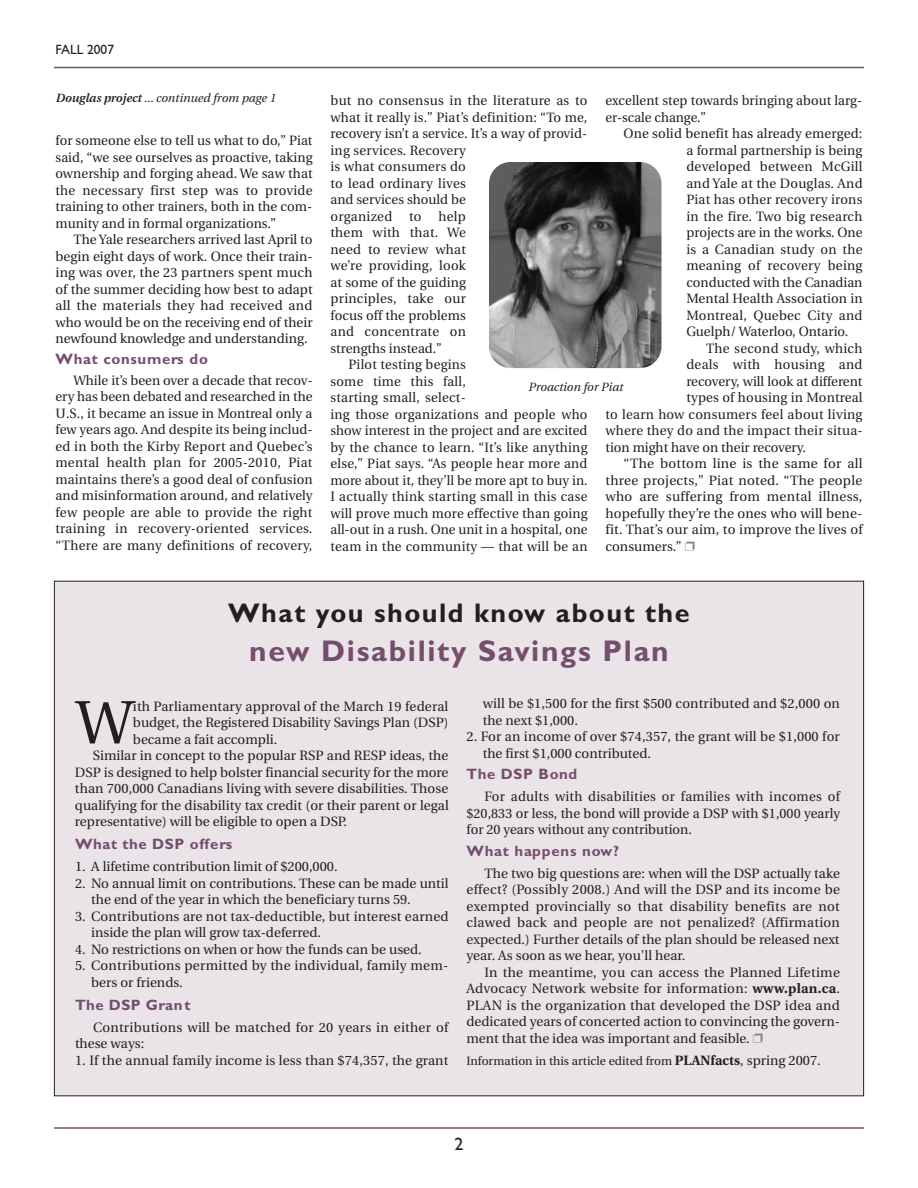
<style>
.page{position:relative;width:918px;height:1188px;background:#fff}
.page>*{position:absolute;margin:0;border:0;box-sizing:border-box;transform-origin:0 0}
.t1{font:61.2px "Utopia";color:#231f20}
.t2{font:700 30px "Gill Sans";letter-spacing:.055em;color:#754d6d}
.t3{font:700 27px "Gill Sans";letter-spacing:.055em;color:#231f20}
.t4{font:18px "Gill Sans";color:#231f20}
.t5{font:700 15px "Gill Sans";letter-spacing:.04em;color:#754d6d}
.t6{font:13.5px/16.5px "Utopia";letter-spacing:.005em;color:#231f20}
.t7{font:13.5px "Gill Sans";color:#231f20}
.t8{font:12px "Utopia";color:#231f20}
.t9{font:italic 12px "Utopia";color:#231f20}
.s1{font-weight:600}
.s2{color:#808285}
.s3{font-weight:700}
.s4{font-weight:700;font-size:13.5px}
.s5{font-size:13.5px}
</style>
<div class="page">
<hr style="left:54px;top:67px;width:810px;height:1px;background:#754d6d">
<hr style="left:54px;top:1127px;width:810px;height:2px;background:#754d6d">
<div style="left:54px;top:581px;width:810px;height:515px;background:#eae4e9"></div>
<img style="left:489px;top:162px;width:173px;height:206px">
<p class="t7" style="left:56px;top:45px;width:60px">FALL 2007</p>
<p class="t9" style="left:56px;top:93px;width:222px"><span class="s1">Douglas project</span> ... continued from page 1</p>
<p class="t6" style="left:56px;top:133px;width:259px;text-align:justify">for someone else to tell us what to do,” Piat said, “we see ourselves as proactive, taking ownership and forging ahead. We saw that the necessary first step was to provide training to other trainers, both in the com&shy;munity and in formal organizations.”</p>
<p class="t6" style="left:56px;top:232px;width:259px;text-align:justify;text-indent:18px">The Yale researchers arrived last April to begin eight days of work. Once their train&shy;ing was over, the 23 partners spent much of the summer deciding how best to adapt all the materials they had received and who would be on the receiving end of their newfound knowledge and understanding.</p>
<p class="t5" style="left:56px;top:353px;width:154px">What consumers do</p>
<p class="t6" style="left:56px;top:373px;width:259px;text-align:justify;text-indent:18px">While it’s been over a decade that recov&shy;ery has been debated and researched in the U.S., it became an issue in Montreal only a few years ago. And despite its being includ&shy;ed in both the Kirby Report and Quebec’s mental health plan for 2005-2010, Piat maintains there’s a good deal of confusion and misinformation around, and relatively few people are able to provide the right training in recovery-oriented services. “There are many definitions of recovery,</p>
<p class="t6" style="left:331px;top:93px;width:258px">but no consensus in the literature as to what it really is.” Piat’s definition: “To me, recovery isn’t a service. It’s a way of provid&shy;ing services. Recovery<br>is what consumers do<br>to lead ordinary lives<br>and services should be<br>organized</p>
<p class="t6" style="left:606px;top:93px;width:258px">excellent step towards bringing about larg&shy;er-scale change.”</p>
<p class="t6" style="left:686px;top:126px;width:178px;text-align:justify;text-indent:-63px">One solid benefit has already emerged: a formal partnership is being developed between McGill and Yale at the Douglas. And Piat has other recovery irons in the fire. Two big research projects are in the works. One is a Canadian study on the meaning of recovery being conducted with the Canadian Mental Health Association in Montreal, Quebec City and Guelph/ Waterloo, Ontario.</p>
<p class="t6" style="left:706px;top:341px;width:158px">The second study, which</p>
<p class="t6" style="left:686px;top:357px;width:178px">deals with housing and</p>
<p class="t6" style="left:686px;top:374px;width:178px">recovery, will look at different</p>
<p class="t6" style="left:686px;top:390px;width:178px">types of housing in Montreal</p>
<p class="t6" style="left:606px;top:407px;width:258px">to learn how consumers feel about living</p>
<p class="t6" style="left:606px;top:423px;width:259px">where they do and the impact their situa-</p>
<p class="t6" style="left:606px;top:440px;width:202px">tion might have on their recovery.</p>
<p class="t6" style="left:624px;top:456px;width:241px">“The bottom line is the same for all</p>
<p class="t6" style="left:606px;top:473px;width:258px">three projects,” Piat noted. “The people</p>
<p class="t6" style="left:606px;top:489px;width:258px">who are suffering from mental illness,</p>
<p class="t6" style="left:606px;top:506px;width:258px">hopefully they’re the ones who will bene-</p>
<p class="t6" style="left:606px;top:522px;width:259px">fit. That’s our aim, to improve the lives of</p>
<p class="t6" style="left:606px;top:539px;width:91px">consumers.” <span class="s2">❐</span></p>
<p class="t6" style="left:331px;top:209px;width:137px;text-align:justify;text-indent:108px">help them with that. We need to review what we’re providing, look at some of the guiding principles, take our focus off the problems and concentrate on strengths instead.”</p>
<p class="t6" style="left:330px;top:357px;width:259px;text-indent:18px">Pilot testing begins<br>some time this fall,<br>starting small, select-<br>ing those organizations and people who show interest in the project and are excited by the chance to learn. “It’s like anything else,” Piat says. “As people hear more and more about it, they’ll be more apt to buy in.<br>I actually think starting small in this case will prove much more effective than going all-out in a rush. One unit in a hospital, one team in the community — that will be an</p>
<p class="t6" style="left:409px;top:209px;width:14px">to</p>
<p class="t9" style="left:528px;top:382px;width:96px">Proaction for Piat</p>
<h3 class="t3" style="left:228px;top:602px;width:463px">What you should know about the</h3>
<h2 class="t2" style="left:249px;top:639px;width:421px">new Disability Savings Plan</h2>
<h1 class="t1" style="left:76px;top:698px;width:59px">W</h1>
<p class="t6" style="left:133px;top:699px;width:317px">ith Parliamentary approval of the March 19 federal</p>
<p class="t6" style="left:133px;top:715px;width:317px">budget, the Registered Disability Savings Plan (DSP)</p>
<p class="t6" style="left:133px;top:732px;width:146px">became a fait accompli.</p>
<p class="t6" style="left:93px;top:748px;width:357px">Similar in concept to the popular RSP and RESP ideas, the</p>
<p class="t6" style="left:75px;top:765px;width:375px">DSP is designed to help bolster financial security for the more</p>
<p class="t6" style="left:75px;top:781px;width:375px">than 700,000 Canadians living with severe disabilities. Those</p>
<p class="t6" style="left:75px;top:798px;width:375px">qualifying for the disability tax credit (or their parent or legal</p>
<p class="t6" style="left:75px;top:814px;width:273px">representative) will be eligible to open a DSP.</p>
<p class="t5" style="left:75px;top:839px;width:159px">What the DSP offers</p>
<p class="t6" style="left:75px;top:859px;width:264px">1. A lifetime contribution limit of $200,000.</p>
<p class="t6" style="left:91px;top:876px;width:359px;text-indent:-16px">2. No annual limit on contributions. These can be made until the end of the year in which the beneficiary turns 59.</p>
<p class="t6" style="left:91px;top:909px;width:359px;text-indent:-16px">3. Contributions are not tax-deductible, but interest earned inside the plan will grow tax-deferred.</p>
<p class="t6" style="left:75px;top:942px;width:348px">4. No restrictions on when or how the funds can be used.</p>
<p class="t6" style="left:91px;top:958px;width:359px;text-indent:-16px">5. Contributions permitted by the individual, family mem&shy;bers or friends.</p>
<p class="t5" style="left:75px;top:999px;width:117px">The DSP Grant</p>
<p class="t6" style="left:75px;top:1020px;width:375px;text-indent:18px">Contributions will be matched for 20 years in either of these ways:</p>
<p class="t6" style="left:75px;top:1053px;width:375px">1. If the annual family income is less than $74,357, the grant</p>
<p class="t6" style="left:483px;top:696px;width:359px">will be $1,500 for the first $500 contributed and $2,000 on the next $1,000.</p>
<p class="t6" style="left:483px;top:729px;width:359px;text-indent:-16px">2. For an income of over $74,357, the grant will be $1,000 for the first $1,000 contributed.</p>
<p class="t5" style="left:466px;top:769px;width:112px">The DSP Bond</p>
<p class="t6" style="left:467px;top:790px;width:375px;text-align:justify;text-indent:18px">For adults with disabilities or families with incomes of $20,833 or less, the bond will provide a DSP with $1,000 yearly for 20 years without any contribution.</p>
<p class="t5" style="left:466px;top:845px;width:154px">What happens now?</p>
<p class="t6" style="left:467px;top:866px;width:375px;text-align:justify;text-indent:18px">The two big questions are: when will the DSP actually take effect? (Possibly 2008.) And will the DSP and its income be exempted provincially so that disability benefits are not clawed back and people are not penalized? (Affirmation expected.) Further details of the plan should be released next year. As soon as we hear, you'll hear.</p>
<p class="t6" style="left:466px;top:965px;width:375px;text-align:justify;text-indent:18px">In the meantime, you can access the Planned Lifetime Advocacy Network website for information: <span class="s3">www.plan.ca</span>.<br>PLAN is the organization that developed the DSP idea and dedicated years of concerted action to convincing the govern&shy;ment that the idea was important and feasible. <span class="s2">❐</span></p>
<p class="t8" style="left:466px;top:1057px;width:356px">Information in this article edited from <span class="s4">PLANfacts</span><span class="s5">, spring 2007.</span></p>
<h3 class="t4" style="left:454px;top:1137px;width:10px">2</h3>
</div>
